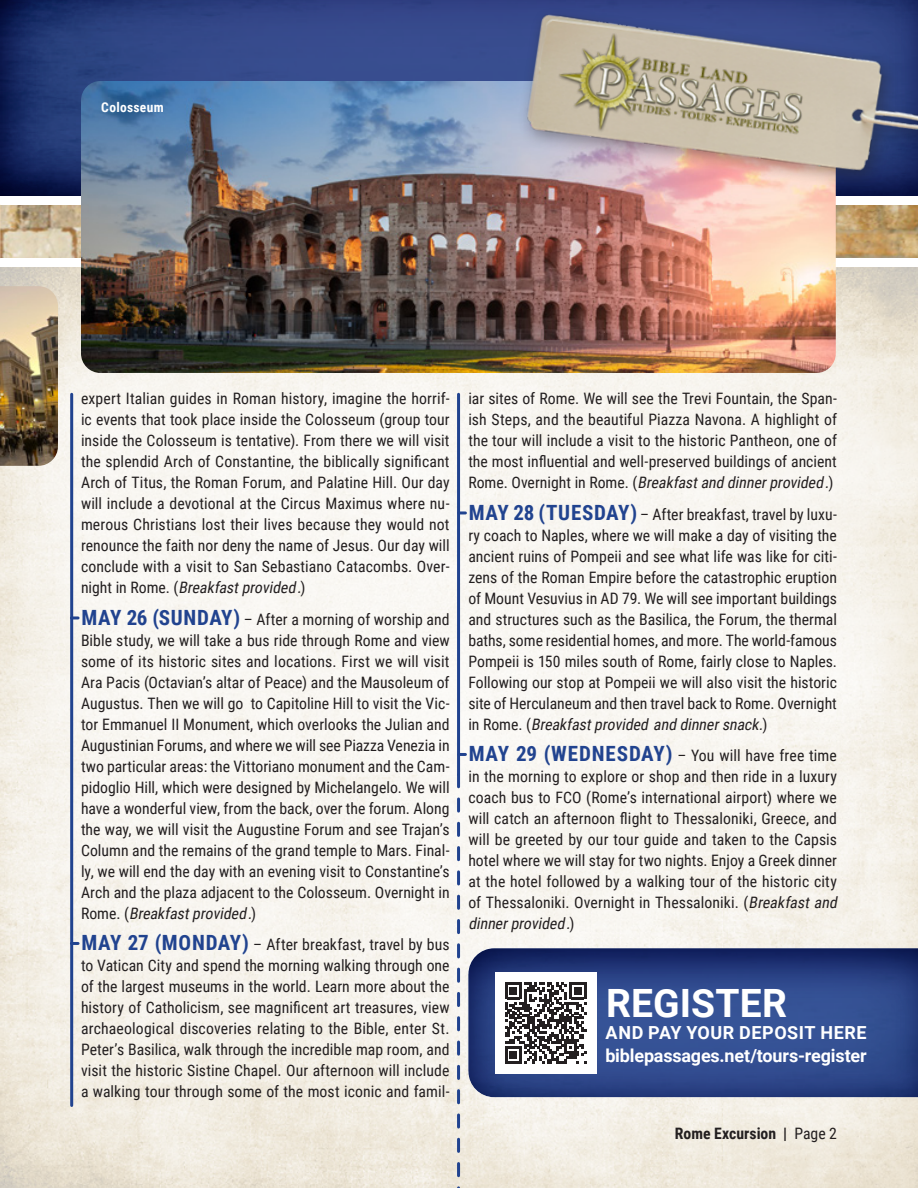
<style>
.page{position:relative;width:918px;height:1188px;background:#fff}
.page>*{position:absolute;margin:0;border:0;box-sizing:border-box;transform-origin:0 0}
.t1{font:700 39px "Roboto";letter-spacing:.005em;color:#fff}
.t2{font:700 18px "Roboto";letter-spacing:-.01em;color:#fff}
.t3{font:700 18px "Roboto";letter-spacing:.03em;color:#fff}
.Paragraph{font:15.75px/21px "Roboto Condensed";letter-spacing:.005em;color:#231f20;text-align:justify}
.Paragraph-2{font:700 15.75px "Roboto Condensed";color:#231f20}
.Photo_title{font:700 13.5px "Roboto Condensed";letter-spacing:.025em;color:#fff}
.s1{font-style:italic}
.s2{font-weight:700;font-size:21px;color:#21438f}
.s3{font-weight:400}
</style>
<div class="page">
<img style="left:0;top:268px;width:918px;height:920px">
<svg style="left:2px;top:0;width:488px;height:196px;background:#2a3e7d"></svg>
<img style="left:1px;top:205px;width:917px;height:53px">
<hr style="left:0;top:0;width:2px;height:198px;background:#21438f">
<img style="left:0;top:205px;width:1px;height:53px">
<img style="left:0;top:286px;width:58px;height:180px">
<svg style="left:73px;top:616px;width:5px;height:3px"></svg>
<svg style="left:73px;top:942px;width:5px;height:3px"></svg>
<svg style="left:467px;top:947px;width:451px;height:153px;background:#324988"></svg>
<div style="left:495px;top:972px;width:101px;height:102px;background:#fff"></div>
<svg style="left:505px;top:982px;width:81px;height:82px"></svg>
<hr style="left:70px;top:394px;width:3px;height:711px;background:#21438f">
<hr style="left:457px;top:394px;width:3px;height:381px;background:#21438f">
<svg style="left:457px;top:775px;width:3px;height:413px"></svg>
<svg style="left:460px;top:511px;width:5px;height:3px"></svg>
<svg style="left:460px;top:753px;width:5px;height:3px"></svg>
<img style="left:81px;top:81px;width:755px;height:292px">
<img style="left:490px;top:0;width:428px;height:235px">
<img style="left:536px;top:17px;width:293px;height:149px">
<p class="Photo_title" style="left:101px;top:98px;width:64px">Colosseum</p>
<p class="Paragraph" style="left:81px;top:388px;width:370px">expert Italian guides in Roman history, imagine the horrif&shy;ic events that took place inside the Colosseum (group tour inside the Colosseum is tentative). From there we will visit the splendid Arch of Constantine, the biblically significant Arch of Titus, the Roman Forum, and Palatine Hill. Our day will include a devotional at the Circus Maximus where nu&shy;merous Christians lost their lives because they would not renounce the faith nor deny the name of Jesus. Our day will conclude with a visit to San Sebastiano Catacombs. Over&shy;n i g h t i n R o m e . ( <span class="s1">Breakfastprovided.</span>)</p>
<p class="Paragraph" style="left:81px;top:608px;width:370px"><span class="s2">MAY 26 (SUNDAY)</span> – After a morning of worship and Bible study, we will take a bus ride through Rome and view some of its historic sites and locations. First we will visit Ara Pacis (Octavian’s altar of Peace) and the Mausoleum of Augustus. Then we will go to Capitoline Hill to visit the Vic&shy;tor Emmanuel II Monument, which overlooks the Julian and Augustinian Forums, and where we will see Piazza Venezia in two particular areas: the Vittoriano monument and the Cam&shy;pidoglio Hill, which were designed by Michelangelo. We will have a wonderful view, from the back, over the forum. Along the way, we will visit the Augustine Forum and see Trajan’s Column and the remains of the grand temple to Mars. Final&shy;ly, we will end the day with an evening visit to Constantine’s Arch and the plaza adjacent to the Colosseum. Overnight in R o m e . ( <span class="s1">Breakfastprovided.</span>)</p>
<p class="Paragraph" style="left:81px;top:934px;width:370px"><span class="s2">MAY 27 (MONDAY)</span> – After breakfast, travel by bus to Vatican City and spend the morning walking through one of the largest museums in the world. Learn more about the history of Catholicism, see magnificent art treasures, view archaeological discoveries relating to the Bible, enter St.<br>Peter’s Basilica, walk through the incredible map room, and visit the historic Sistine Chapel. Our afternoon will include a walking tour through some of the most iconic and famil-</p>
<p class="Paragraph" style="left:468px;top:388px;width:370px">iar sites of Rome. We will see the Trevi Fountain, the Span&shy;ish Steps, and the beautiful Piazza Navona. A highlight of the tour will include a visit to the historic Pantheon, one of the most influential and well-preserved buildings of ancient R o m e . O v e r n i g h t i n R o m e . ( <span class="s1">Breakfastand dinnerprovided.</span>)</p>
<p class="Paragraph" style="left:468px;top:503px;width:370px"><span class="s2">MAY 28 (TUESDAY)</span> – After breakfast, travel by luxu&shy;ry coach to Naples, where we will make a day of visiting the ancient ruins of Pompeii and see what life was like for citi&shy;zens of the Roman Empire before the catastrophic eruption of Mount Vesuvius in AD 79. We will see important buildings and structures such as the Basilica, the Forum, the thermal baths, some residential homes, and more. The world-famous Pompeii is 150 miles south of Rome, fairly close to Naples.<br>Following our stop at Pompeii we will also visit the historic site of Herculaneum and then travel back to Rome. Overnight i n R o m e . ( <span class="s1">Breakfastprovided and dinnersnack.</span>)</p>
<p class="Paragraph" style="left:468px;top:745px;width:374px;text-align:left"><span class="s2">MAY 29 (WEDNESDAY)</span> – You will have free time in the morning to explore or shop and then ride in a luxury coach bus to FCO (Rome’s international airport) where we will catch an afternoon flight to Thessaloniki, Greece, and will be greeted by our tour guide and taken to the Capsis hotel where we will stay for two nights. Enjoy a Greek dinner at the hotel followed by a walking tour of the historic city of Thessaloniki. Overnight in Thessaloniki. (<span class="s1">Breakfastand dinnerprovided.</span>)</p>
<p class="t1" style="left:606px;top:976px;width:183px">REGISTER</p>
<p class="t3" style="left:606px;top:1020px;width:263px">AND PAY YOUR DEPOSIT HERE</p>
<p class="t2" style="left:605px;top:1043px;width:263px">biblepassages.net/tours-register</p>
<p class="Paragraph-2" style="left:675px;top:1122px;width:164px">Rome Excursion | <span class="s3">Page 2</span></p>
</div>
